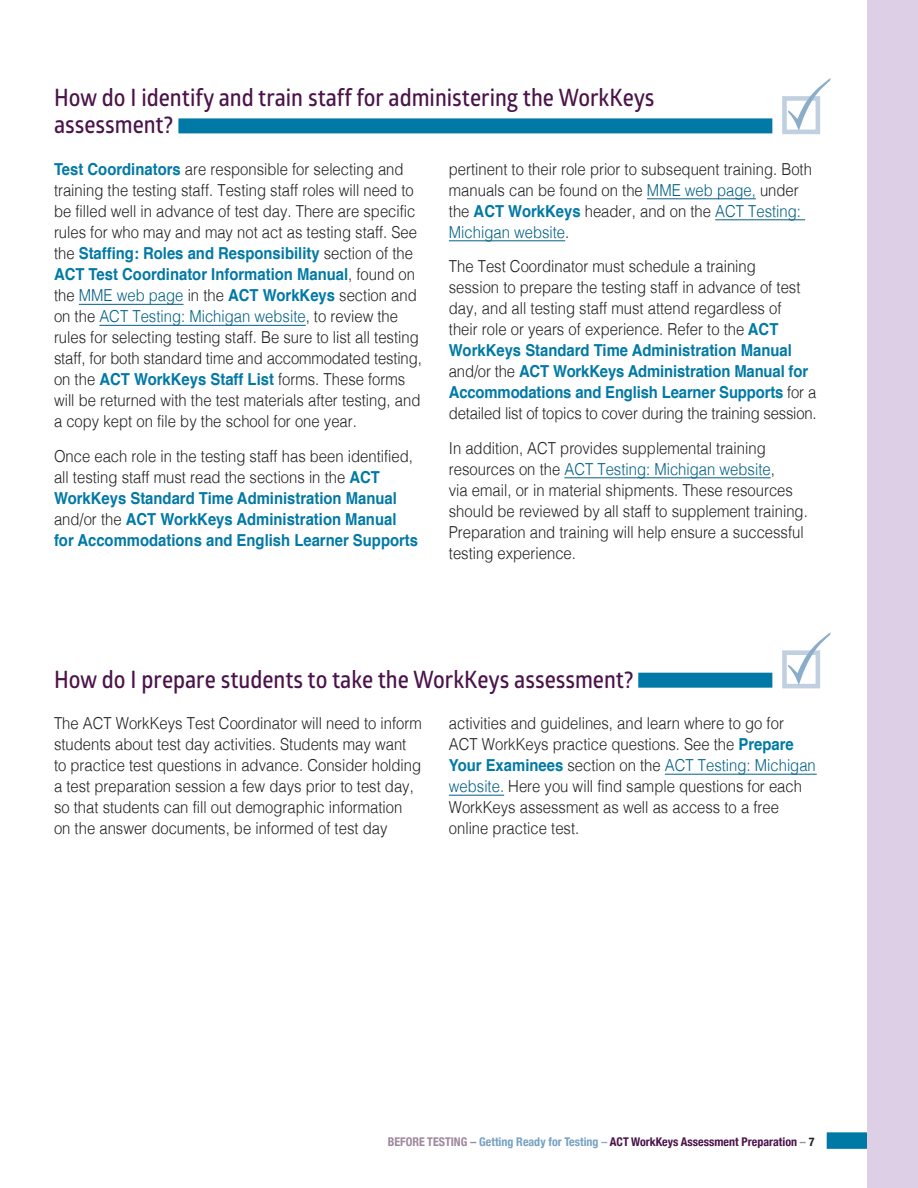
<style>
.page{position:relative;width:918px;height:1188px;background:#fff}
.page>*{position:absolute;margin:0;border:0;box-sizing:border-box;transform-origin:0 0}
.text1{font:24px/27px "Glober Semi Bold Free";color:#4b134a;scale:.9 1}
.subhead1{font:24px "Glober Semi Bold Free";color:#4b134a;scale:.9 1}
.text1-2{font:300 16.5px/21px "Helvetica";color:#231f20;scale:.9 1}
.text1-3{font:700 16.5px/21px "Helvetica";color:#0079a6;scale:.9 1}
.t1{font:700 condensed 12px "Helvetica Neue";color:#4b134a}
.s1{font-weight:700;color:#0079a6}
.s2{color:#006084}
.s3{font-weight:300;color:#231f20}
.s4{color:#a0879d}
.s5{color:#76a1c2}
.s6{color:#8badca}
.s7{color:#939598}
.s8{color:#231f20}
</style>
<div class="page">
<div style="left:827px;top:1132px;width:51px;height:17px;background:#0079a6"></div>
<div style="left:867px;top:0;width:51px;height:1188px;background:#ddcfe6"></div>
<div style="left:178px;top:118px;width:594px;height:15px;background:#0079a6"></div>
<svg style="left:782px;top:96px;width:38px;height:38px"></svg>
<svg style="left:788px;top:78px;width:43px;height:53px"></svg>
<div style="left:638px;top:673px;width:134px;height:15px;background:#0079a6"></div>
<svg style="left:782px;top:650px;width:38px;height:38px"></svg>
<svg style="left:788px;top:632px;width:43px;height:53px"></svg>
<hr style="left:79px;top:304px;width:105px;height:1px;background:#006084">
<hr style="left:99px;top:325px;width:207px;height:1px;background:#006084">
<hr style="left:647px;top:198px;width:109px;height:1px;background:#006084">
<hr style="left:715px;top:219px;width:90px;height:1px;background:#006084">
<hr style="left:449px;top:240px;width:116px;height:1px;background:#006084">
<hr style="left:564px;top:477px;width:207px;height:1px;background:#006084">
<hr style="left:665px;top:774px;width:152px;height:1px;background:#006084">
<hr style="left:449px;top:795px;width:55px;height:1px;background:#006084">
<p class="text1" style="left:54px;top:84px;width:669px">How do I identify and train staff for administering the WorkKeys assessment?</p>
<p class="text1-2" style="left:54px;top:158px;width:410px"><span class="s1">Test Coordinators</span> are responsible for selecting and training the testing staff. Testing staff roles will need to be filled well in advance of test day. There are specific rules for who may and may not act as testing staff. See the <span class="s1">Staffing: Roles and Responsibility</span> section of the <span class="s1">ACT Test Coordinator Information Manual</span>, found on the <span class="s2">MME web page</span> in the <span class="s1">ACT WorkKeys</span> section and on the <span class="s2">ACT Testing: Michigan website</span>, to review the rules for selecting testing staff. Be sure to list all testing staff, for both standard time and accommodated testing, on the <span class="s1">ACT WorkKeys Staff List</span> forms. These forms will be returned with the test materials after testing, and a copy kept on file by the school for one year.</p>
<p class="text1-3" style="left:54px;top:446px;width:406px"><span class="s3">Once each role in the testing staff has been identified, all testing staff must read the sections in the</span> ACT WorkKeys Standard Time Administration Manual <span class="s3">and/or the</span> ACT WorkKeys Administration Manual for Accommodations and English Learner Supports</p>
<p class="text1-2" style="left:449px;top:157px;width:405px">pertinent to their role prior to subsequent training. Both manuals can be found on the <span class="s2">MME web page,</span> under the <span class="s1">ACT WorkKeys</span> header, and on the <span class="s2">ACT Testing:<br>Michigan website</span>.</p>
<p class="text1-2" style="left:449px;top:255px;width:410px">The Test Coordinator must schedule a training<br>session to prepare the testing staff in advance of test day, and all testing staff must attend regardless of<br>their role or years of experience. Refer to the <span class="s1">ACT WorkKeys Standard Time Administration Manual </span>and/or the <span class="s1">ACT WorkKeys Administration Manual for Accommodations and English Learner Supports</span> for a detailed list of topics to cover during the training session.</p>
<p class="text1-2" style="left:449px;top:436px;width:400px">In addition, ACT provides supplemental training resources on the <span class="s2">ACT Testing: Michigan website</span>,<br>via email, or in material shipments. These resources should be reviewed by all staff to supplement training.<br>Preparation and training will help ensure a successful testing experience.</p>
<p class="subhead1" style="left:54px;top:662px;width:645px">How do I prepare students to take the WorkKeys assessment?</p>
<p class="text1-2" style="left:54px;top:712px;width:410px">The ACT WorkKeys Test Coordinator will need to inform students about test day activities. Students may want to practice test questions in advance. Consider holding a test preparation session a few days prior to test day, so that students can fill out demographic information on the answer documents, be informed of test day</p>
<p class="text1-2" style="left:449px;top:712px;width:409px">activities and guidelines, and learn where to go for ACT WorkKeys practice questions. See the <span class="s1">Prepare Your Examinees</span> section on the <span class="s2">ACT Testing: Michigan website.</span> Here you will find sample questions for each WorkKeys assessment as well as access to a free online practice test.</p>
<p class="t1" style="left:388px;top:1132px;width:428px"><span class="s4">BEFORE TESTING –</span> <span class="s5">Getting Ready for Testing</span> <span class="s6">–</span> ACT WorkKeys Assessment Preparation <span class="s7">–</span> <span class="s8">7</span></p>
</div>
